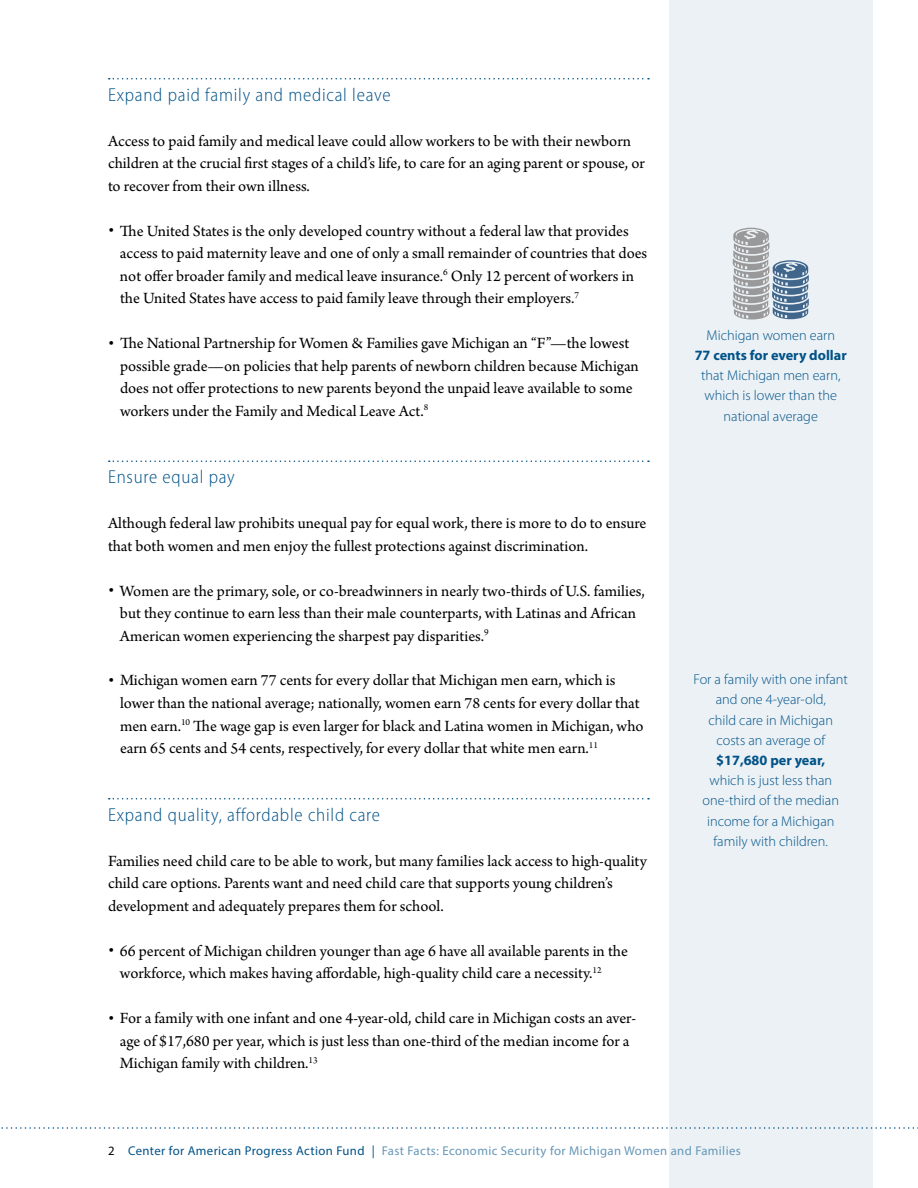
<style>
.page{position:relative;width:918px;height:1188px;background:#fff}
.page>*{position:absolute;margin:0;border:0;box-sizing:border-box;transform-origin:0 0}
.t1{font:300 semi-condensed 18.75px "Myriad Pro";letter-spacing:.04em;color:#005288}
.t2{font:16.5px/22.5px "Arno Pro";color:#000}
.t3{font:300 14.25px/20.2px "Myriad Pro";color:#005288;text-align:center}
.t4{font:700 14.25px "Myriad Pro";color:#005288}
.t5{font:12.75px "Myriad Pro";letter-spacing:.03em;color:#6697b8}
.s1{color:#000}
.s2{color:#005288}
</style>
<div class="page">
<svg style="left:109px;top:78px;width:540px;height:2px"></svg>
<svg style="left:109px;top:460px;width:540px;height:2px"></svg>
<svg style="left:109px;top:798px;width:540px;height:2px"></svg>
<div style="left:669px;top:0;width:204px;height:1188px;background:#ebf1f5"></div>
<svg style="left:733px;top:228px;width:76px;height:92px"></svg>
<svg style="left:1px;top:1127px;width:917px;height:2px"></svg>
<p class="t1" style="left:108px;top:84px;width:284px">Expand paid family and medical leave</p>
<p class="t2" style="left:108px;top:130px;width:538px">Access to paid family and medical leave could allow workers to be with their newborn children at the crucial first stages of a child’s life, to care for an aging parent or spouse, or to recover from their own illness.</p>
<p class="t2" style="left:120px;top:220px;width:529px;text-indent:-12px">• The United States is the only developed country without a federal law that provides access to paid maternity leave and one of only a small remainder of countries that does not offer broader family and medical leave insurance.<sup>6</sup> Only 12 percent of workers in the United States have access to paid family leave through their employers.<sup>7</sup></p>
<p class="t2" style="left:120px;top:333px;width:520px;text-indent:-12px">• The National Partnership for Women &amp; Families gave Michigan an “F”—the lowest possible grade—on policies that help parents of newborn children because Michigan does not offer protections to new parents beyond the unpaid leave available to some workers under the Family and Medical Leave Act.<sup>8</sup></p>
<p class="t1" style="left:108px;top:467px;width:128px">Ensure equal pay</p>
<p class="t2" style="left:108px;top:513px;width:540px">Although federal law prohibits unequal pay for equal work, there is more to do to ensure that both women and men enjoy the fullest protections against discrimination.</p>
<p class="t2" style="left:120px;top:580px;width:526px;text-indent:-12px">• Women are the primary, sole, or co-breadwinners in nearly two-thirds of U.S. families, but they continue to earn less than their male counterparts, with Latinas and African<br>American women experiencing the sharpest pay disparities.<sup>9</sup></p>
<p class="t2" style="left:120px;top:670px;width:525px;text-indent:-12px">• Michigan women earn 77 cents for every dollar that Michigan men earn, which is lower than the national average; nationally, women earn 78 cents for every dollar that men earn.<sup>10</sup> The wage gap is even larger for black and Latina women in Michigan, who earn 65 cents and 54 cents, respectively, for every dollar that white men earn.<sup>11</sup></p>
<p class="t1" style="left:108px;top:804px;width:274px">Expand quality, affordable child care</p>
<p class="t2" style="left:108px;top:850px;width:540px">Families need child care to be able to work, but many families lack access to high-quality child care options. Parents want and need child care that supports young children’s development and adequately prepares them for school.</p>
<p class="t2" style="left:120px;top:940px;width:509px;text-indent:-12px">• 66 percent of Michigan children younger than age 6 have all available parents in the workforce, which makes having affordable, high-quality child care a necessity.<sup>12</sup></p>
<p class="t2" style="left:120px;top:1008px;width:518px;text-indent:-12px">• For a family with one infant and one 4-year-old, child care in Michigan costs an aver&shy;age of $17,680 per year, which is just less than one-third of the median income for a<br>Michigan family with children.<sup>13</sup></p>
<p class="t3" style="left:706px;top:325px;width:130px">Michigan women earn</p>
<p class="t4" style="left:695px;top:346px;width:154px">77 cents for every dollar</p>
<p class="t3" style="left:701px;top:365px;width:141px">that Michigan men earn, which is lower than the national average</p>
<p class="t3" style="left:694px;top:669px;width:156px">For a family with one infant and one 4-year-old,<br>child care in Michigan costs an average of</p>
<p class="t4" style="left:716px;top:751px;width:110px">$17,680 per year,</p>
<p class="t3" style="left:702px;top:770px;width:138px">which is just less than one-third of the median income for a Michigan family with children.</p>
<p class="t5" style="left:108px;top:1143px;width:634px"><span class="s1">2</span> <span class="s2">Center for American Progress Action Fund |</span> Fast Facts: Economic Security for Michigan Women and Families</p>
</div>
